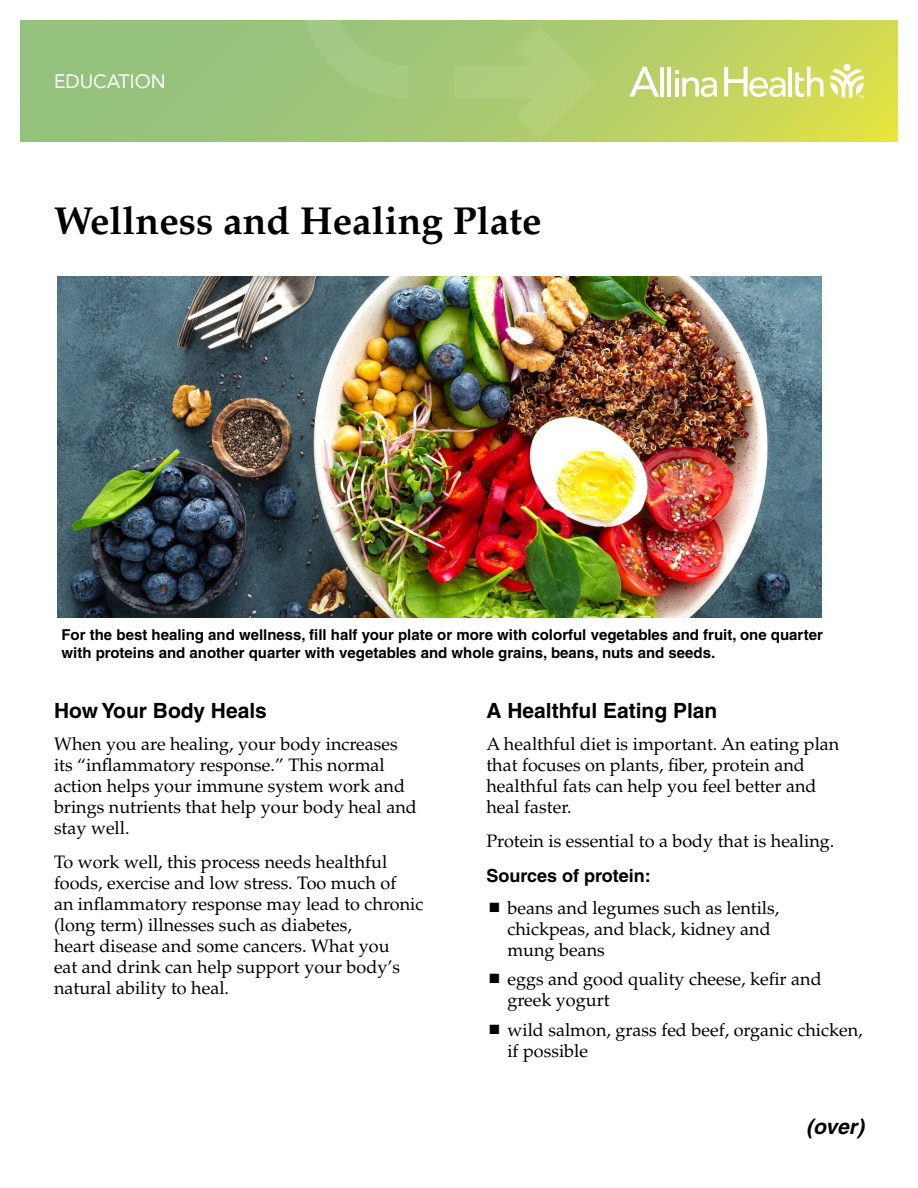
<style>
.page{position:relative;width:918px;height:1188px;background:#fff}
.page>*{position:absolute;margin:0;border:0;box-sizing:border-box;transform-origin:0 0}
.t1{font:700 39px "Palatino";color:#000}
.t2{font:700 21px "Helvetica";color:#000}
.t3{font:italic 700 21px "Helvetica";color:#000}
.t4{font:19.2px "Avenir LT Std";color:#fff}
.t5{font:18px/21px "Palatino";color:#000}
.t6{font:700 18px "Helvetica";color:#000}
.t7{font:700 15px/18px "Helvetica";color:#000}
</style>
<div class="page">
<img style="left:58px;top:276px;width:763px;height:342px">
<svg style="left:20px;top:20px;width:878px;height:122px;background:#abcb6e"></svg>
<svg style="left:830px;top:69px;width:34px;height:29px"></svg>
<div style="left:844px;top:64px;width:7px;height:7px;background:#fff;border-radius:50%"></div>
<hr style="left:660px;top:67px;width:4px;height:30px;background:#fff">
<hr style="left:667px;top:67px;width:4px;height:30px;background:#fff">
<hr style="left:789px;top:67px;width:3px;height:30px;background:#fff">
<svg style="left:795px;top:67px;width:29px;height:30px"></svg>
<svg style="left:675px;top:71px;width:42px;height:26px"></svg>
<svg style="left:629px;top:67px;width:30px;height:30px"></svg>
<svg style="left:724px;top:67px;width:62px;height:30px"></svg>
<svg style="left:454px;top:25px;width:142px;height:113px;background:#adcb75"></svg>
<svg style="left:301px;top:20px;width:127px;height:78px;background:#9fc67c"></svg>
<p class="t4" style="left:54px;top:70px;width:113px">EDUCATION</p>
<h1 class="t1" style="left:54px;top:198px;width:489px">Wellness and Healing Plate</h1>
<p class="t7" style="left:62px;top:626px;width:763px">For the best healing and wellness, fill half your plate or more with colorful vegetables and fruit, one quarter with proteins and another quarter with vegetables and whole grains, beans, nuts and seeds.</p>
<p class="t2" style="left:54px;top:698px;width:214px">How Your Body Heals</p>
<p class="t5" style="left:54px;top:734px;width:364px">When you are healing, your body increases its “inflammatory response.” This normal action helps your immune system work and brings nutrients that help your body heal and stay well.</p>
<p class="t5" style="left:54px;top:852px;width:371px">To work well, this process needs healthful foods, exercise and low stress. Too much of<br>an inflammatory response may lead to chronic (long term) illnesses such as diabetes,<br>heart disease and some cancers. What you<br>eat and drink can help support your body’s natural ability to heal.</p>
<p class="t2" style="left:486px;top:698px;width:233px">A Healthful Eating Plan</p>
<p class="t5" style="left:486px;top:734px;width:355px">A healthful diet is important. An eating plan that focuses on plants, fiber, protein and healthful fats can help you feel better and heal faster.</p>
<p class="t5" style="left:486px;top:831px;width:350px">Protein is essential to a body that is healing.</p>
<p class="t6" style="left:486px;top:865px;width:166px">Sources of protein:</p>
<p class="t5" style="left:507px;top:897px;width:273px">beans and legumes such as lentils, chickpeas, and black, kidney and mung beans</p>
<p class="t5" style="left:507px;top:969px;width:316px">eggs and good quality cheese, kefir and greek yogurt</p>
<p class="t5" style="left:507px;top:1020px;width:357px">wild salmon, grass fed beef, organic chicken, if possible</p>
<p class="t3" style="left:806px;top:1114px;width:59px">(over)</p>
</div>
